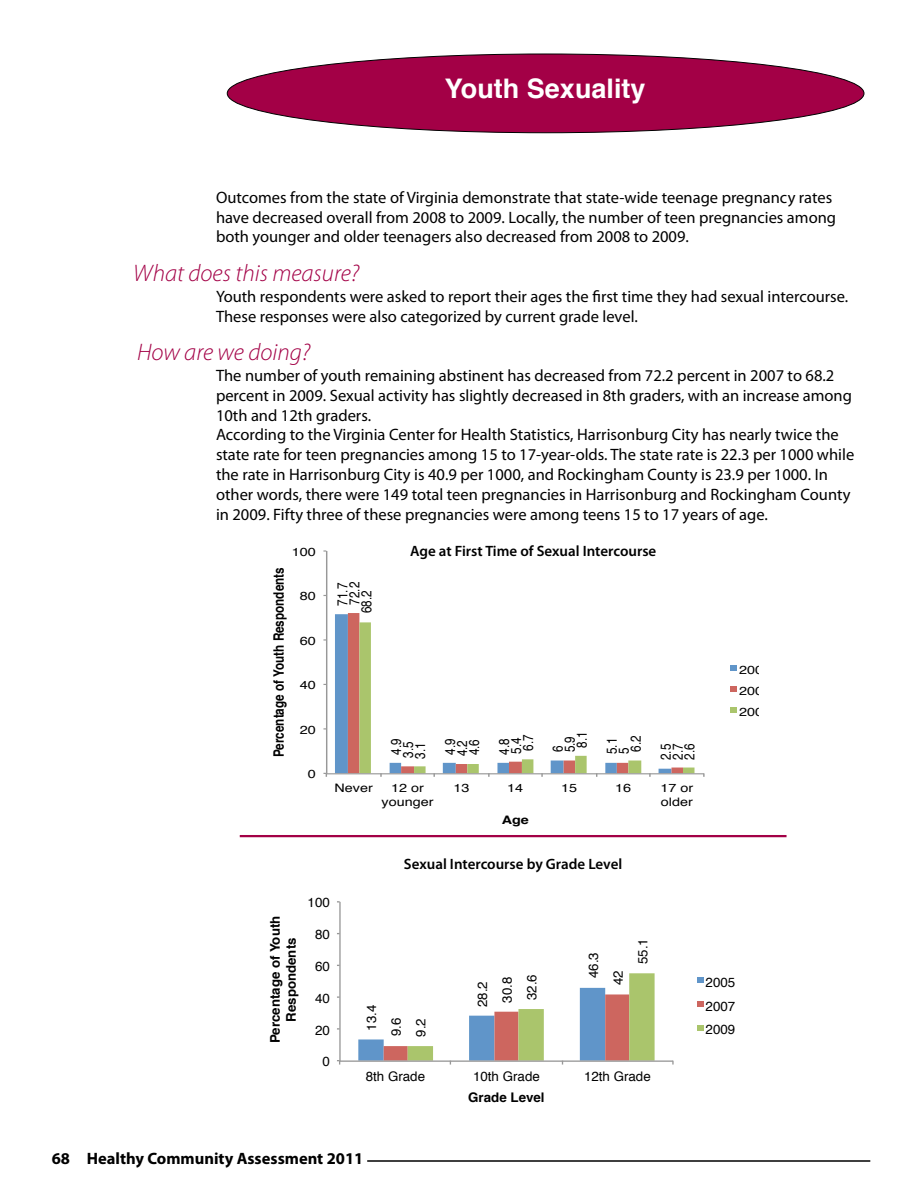
<style>
.page{position:relative;width:918px;height:1188px;background:#fff}
.page>*{position:absolute;margin:0;border:0;box-sizing:border-box;transform-origin:0 0}
.Indicator_heading{font:700 27px "Helvetica";color:#fff}
.t1{font:italic 300 24px "Myriad Pro";color:#a30046}
.t2{font:16.5px/19.8px "Myriad Pro";color:#000}
.t3{font:700 16.5px "Myriad Pro";color:#000}
.t4{font:600 15px "Myriad Pro";color:#000}
.t5{font:14.4px "Helvetica";color:#000;scale:.81 1}
.t6{font:700 14.4px "Helvetica";color:#000;scale:.81 1}
.t7{font:13.35px "Helvetica";color:#000}
.t8{font:700 13.35px/16px "Helvetica";color:#000;text-align:center}
.t9{font:13.2px/23.7px "Helvetica";color:#000;text-align:justify}
.t10{font:700 13.2px "Helvetica";color:#000}
.t11{font:11.7px/14.1px "Helvetica";color:#000;text-align:center;scale:1.23 1}
.t12{font:700 11.7px "Helvetica";color:#000;scale:1.23 1}
</style>
<div class="page">
<hr style="left:367px;top:1160px;width:503px;height:2px;background:#000">
<hr style="left:339px;top:902px;width:2px;height:159px;background:#989898">
<hr style="left:340px;top:1060px;width:333px;height:2px;background:#989898">
<svg style="left:358px;top:973px;width:297px;height:92px"></svg>
<svg style="left:697px;top:977px;width:6px;height:6px"></svg>
<svg style="left:697px;top:1001px;width:6px;height:6px"></svg>
<svg style="left:697px;top:1025px;width:6px;height:6px"></svg>
<svg style="left:335px;top:614px;width:13px;height:159px;fill:#6095c9"></svg>
<div style="left:348px;top:613px;width:12px;height:160px;background:#cd665f"></div>
<svg style="left:359px;top:622px;width:336px;height:151px"></svg>
<hr style="left:326px;top:551px;width:1px;height:223px;background:#989898">
<hr style="left:327px;top:773px;width:377px;height:1px;background:#989898">
<svg style="left:730px;top:666px;width:7px;height:5px"></svg>
<svg style="left:730px;top:687px;width:7px;height:5px"></svg>
<svg style="left:730px;top:708px;width:7px;height:5px"></svg>
<div style="left:227px;top:54px;width:637px;height:79px;background:#a30046;border-radius:50%"></div>
<hr style="left:240px;top:835px;width:547px;height:2px;background:#a30046">
<p class="Indicator_heading" style="left:445px;top:67px;width:202px">Youth Sexuality</p>
<p class="t2" style="left:216px;top:187px;width:622px">Outcomes from the state of Virginia demonstrate that state-wide teenage pregnancy rates have decreased overall from 2008 to 2009. Locally, the number of teen pregnancies among both younger and older teenagers also decreased from 2008 to 2009.</p>
<p class="t1" style="left:133px;top:258px;width:228px">What does this measure?</p>
<p class="t2" style="left:216px;top:286px;width:634px">Youth respondents were asked to report their ages the first time they had sexual intercourse.<br>These responses were also categorized by current grade level.</p>
<p class="t1" style="left:137px;top:338px;width:175px">How are we doing?</p>
<p class="t2" style="left:216px;top:365px;width:638px">The number of youth remaining abstinent has decreased from 72.2 percent in 2007 to 68.2 percent in 2009. Sexual activity has slightly decreased in 8th graders, with an increase among<br>10th and 12th graders.</p>
<p class="t2" style="left:216px;top:425px;width:640px">According to the Virginia Center for Health Statistics, Harrisonburg City has nearly twice the state rate for teen pregnancies among 15 to 17-year-olds. The state rate is 22.3 per 1000 while the rate in Harrisonburg City is 40.9 per 1000, and Rockingham County is 23.9 per 1000. In other words, there were 149 total teen pregnancies in Harrisonburg and Rockingham County in 2009. Fifty three of these pregnancies were among teens 15 to 17 years of age.</p>
<p class="t11" style="left:292px;top:545px;width:21px">100</p>
<p class="t6" style="left:267px;top:757px;width:236px;rotate:-90deg">Percentage of Youth Respondents</p>
<p class="t11" style="left:300px;top:589px;width:15px">80</p>
<p class="t11" style="left:300px;top:634px;width:15px">60</p>
<p class="t11" style="left:300px;top:679px;width:15px">40</p>
<p class="t11" style="left:300px;top:723px;width:15px">20</p>
<p class="t11" style="left:308px;top:768px;width:8px">0</p>
<p class="t5" style="left:343px;top:605px;width:30px;rotate:-90deg">72.2</p>
<p class="t5" style="left:331px;top:606px;width:30px;rotate:-90deg">71.7</p>
<p class="t5" style="left:355px;top:613px;width:30px;rotate:-90deg">68.2</p>
<p class="t4" style="left:410px;top:542px;width:248px">Age at First Time of Sexual Intercourse</p>
<p class="t5" style="left:409px;top:759px;width:22px;rotate:-90deg">3.1</p>
<p class="t5" style="left:463px;top:755px;width:22px;rotate:-90deg">4.6</p>
<p class="t5" style="left:517px;top:751px;width:22px;rotate:-90deg">6.7</p>
<p class="t5" style="left:571px;top:748px;width:22px;rotate:-90deg">8.1</p>
<p class="t5" style="left:625px;top:752px;width:22px;rotate:-90deg">6.2</p>
<p class="t5" style="left:397px;top:758px;width:22px;rotate:-90deg">3.5</p>
<p class="t5" style="left:451px;top:756px;width:22px;rotate:-90deg">4.2</p>
<p class="t5" style="left:505px;top:754px;width:22px;rotate:-90deg">5.4</p>
<p class="t5" style="left:559px;top:752px;width:22px;rotate:-90deg">5.9</p>
<p class="t5" style="left:613px;top:754px;width:10px;rotate:-90deg">5</p>
<p class="t5" style="left:667px;top:760px;width:22px;rotate:-90deg">2.7</p>
<p class="t5" style="left:385px;top:755px;width:22px;rotate:-90deg">4.9</p>
<p class="t5" style="left:439px;top:755px;width:22px;rotate:-90deg">4.9</p>
<p class="t5" style="left:493px;top:755px;width:22px;rotate:-90deg">4.8</p>
<p class="t5" style="left:547px;top:752px;width:10px;rotate:-90deg">6</p>
<p class="t5" style="left:601px;top:754px;width:22px;rotate:-90deg">5.1</p>
<p class="t5" style="left:655px;top:760px;width:22px;rotate:-90deg">2.5</p>
<p class="t5" style="left:678px;top:760px;width:22px;rotate:-90deg">2.6</p>
<p class="t11" style="left:334px;top:781px;width:33px">Never</p>
<p class="t11" style="left:382px;top:781px;width:44px">12 or younger</p>
<p class="t11" style="left:453px;top:781px;width:15px">13</p>
<p class="t11" style="left:507px;top:781px;width:15px">14</p>
<p class="t11" style="left:561px;top:781px;width:15px">15</p>
<p class="t11" style="left:615px;top:781px;width:15px">16</p>
<p class="t11" style="left:661px;top:781px;width:28px;text-align:left">17 or older</p>
<p class="t12" style="left:502px;top:810px;width:24px">Age</p>
<p class="t11" style="left:739px;top:660px;width:28px;line-height:21px;text-align:justify">2005<br>2007<br>2009</p>
<p class="t8" style="left:267px;top:1043px;width:129px;rotate:-90deg">Percentage of Youth<br>Respondents</p>
<p class="t9" style="left:308px;top:891px;width:24px">100</p>
<p class="t9" style="left:315px;top:923px;width:16px">80</p>
<p class="t9" style="left:315px;top:955px;width:16px">60</p>
<p class="t9" style="left:315px;top:987px;width:16px">40</p>
<p class="t9" style="left:315px;top:1018px;width:16px">20</p>
<p class="t9" style="left:322px;top:1050px;width:9px">0</p>
<p class="t4" style="left:404px;top:854px;width:220px">Sexual Intercourse by Grade Level</p>
<p class="t7" style="left:361px;top:1031px;width:27px;rotate:-90deg">13.4</p>
<p class="t7" style="left:386px;top:1036px;width:20px;rotate:-90deg">9.6</p>
<p class="t7" style="left:410px;top:1037px;width:20px;rotate:-90deg">9.2</p>
<p class="t7" style="left:472px;top:1007px;width:27px;rotate:-90deg">28.2</p>
<p class="t7" style="left:583px;top:978px;width:27px;rotate:-90deg">46.3</p>
<p class="t7" style="left:497px;top:1003px;width:27px;rotate:-90deg">30.8</p>
<p class="t7" style="left:608px;top:985px;width:16px;rotate:-90deg">42</p>
<p class="t7" style="left:521px;top:1000px;width:27px;rotate:-90deg">32.6</p>
<p class="t7" style="left:632px;top:964px;width:27px;rotate:-90deg">55.1</p>
<p class="t9" style="left:366px;top:1065px;width:61px">8th Grade</p>
<p class="t9" style="left:473px;top:1065px;width:68px">10th Grade</p>
<p class="t9" style="left:584px;top:1065px;width:68px">12th Grade</p>
<p class="t10" style="left:468px;top:1086px;width:78px">Grade Level</p>
<p class="t9" style="left:706px;top:971px;width:31px">2005<br>2007<br>2009</p>
<p class="t3" style="left:52px;top:1148px;width:313px">68 Healthy Community Assessment 2011</p>
</div>
